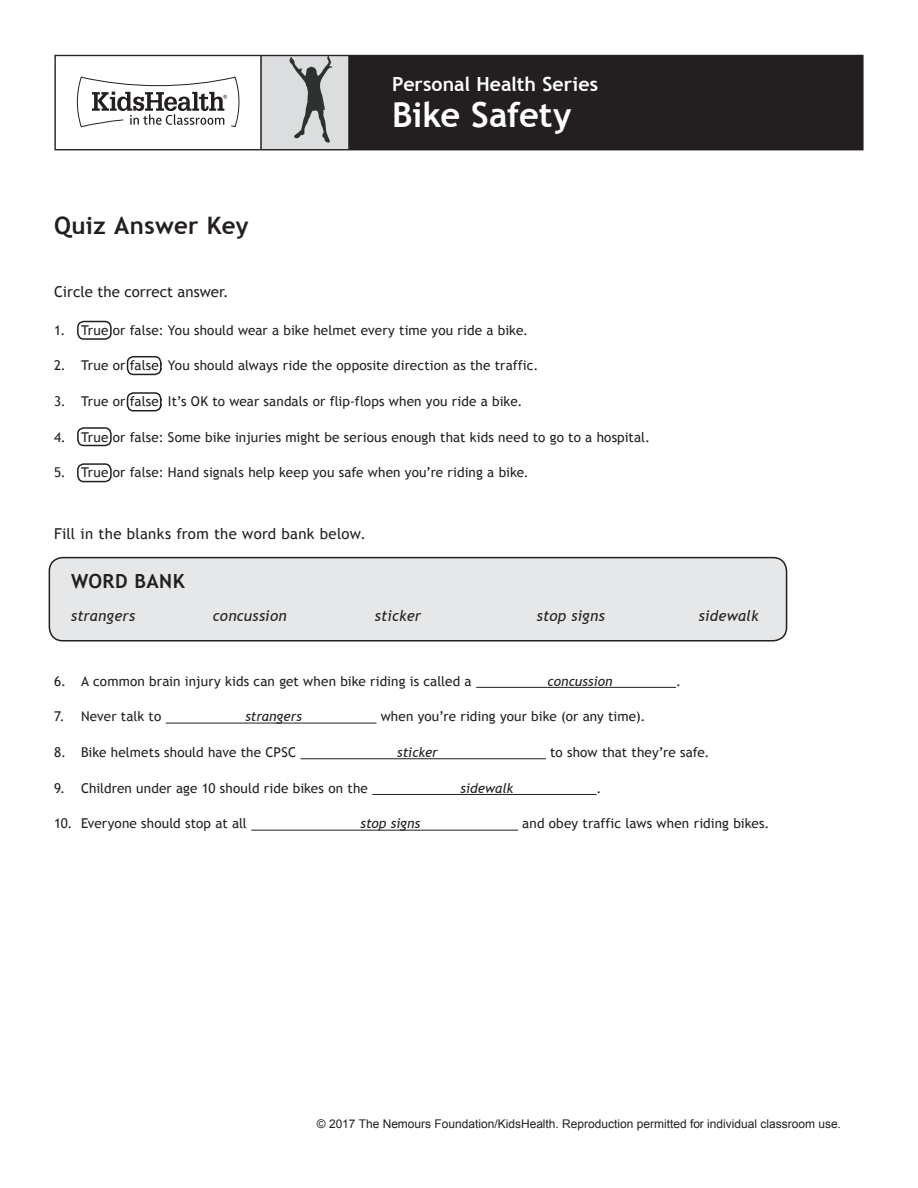
<style>
.page{position:relative;width:918px;height:1188px;background:#fff}
.page>*{position:absolute;margin:0;border:0;box-sizing:border-box;transform-origin:0 0}
.Handout_Header{font:700 34.5px "Trebuchet MS";letter-spacing:-.005em;color:#fff}
.Handout_Title{font:700 24px "Trebuchet MS";letter-spacing:.015em;color:#231f20}
.Handout_Header-2{font:700 19.5px "Trebuchet MS";color:#fff}
.Handout_Header-3{font:700 19.5px "Trebuchet MS";letter-spacing:.02em;color:#231f20}
.Handout_Title-2{font:15px "Trebuchet MS";letter-spacing:.01em;color:#231f20}
.Handout_Title-3{font:italic 15px "Trebuchet MS";letter-spacing:.01em;color:#231f20}
.Basic_Numbered_List{font:13.5px "Trebuchet MS";letter-spacing:.01em;color:#231f20}
.Basic_Numbered_List-2{font:italic 13.5px "Trebuchet MS";color:#231f20}
.t1{font:12px "Arial";color:#231f20}
</style>
<div class="page">
<div style="left:261px;top:55px;width:88px;height:95px;background:#dcdddf"></div>
<div style="left:349px;top:55px;width:513px;height:95px;background:#231f20"></div>
<svg style="left:76px;top:76px;width:164px;height:52px"></svg>
<hr style="left:348px;top:55px;width:2px;height:95px;background:#231f20">
<hr style="left:260px;top:55px;width:2px;height:95px;background:#231f20">
<div style="left:54px;top:55px;width:810px;height:95px;border:1px solid #231f20"></div>
<svg style="left:289px;top:56px;width:44px;height:87px"></svg>
<div style="left:77px;top:321px;width:35px;height:19px;border:2px solid #231f20;border-radius:6px"></div>
<div style="left:77px;top:427px;width:35px;height:19px;border:2px solid #231f20;border-radius:6px"></div>
<div style="left:127px;top:392px;width:35px;height:19px;border:2px solid #231f20;border-radius:6px"></div>
<div style="left:127px;top:356px;width:35px;height:19px;border:2px solid #231f20;border-radius:6px"></div>
<div style="left:77px;top:463px;width:35px;height:19px;border:2px solid #231f20;border-radius:6px"></div>
<hr style="left:476px;top:687px;width:200px;height:1px;background:#231f20">
<hr style="left:166px;top:723px;width:210px;height:1px;background:#231f20">
<hr style="left:301px;top:758px;width:245px;height:1px;background:#231f20">
<hr style="left:372px;top:794px;width:225px;height:1px;background:#231f20">
<hr style="left:251px;top:830px;width:267px;height:1px;background:#231f20">
<div style="left:49px;top:558px;width:738px;height:83px;background:#e6e7e9;border-radius:14px"></div>
<div style="left:49px;top:557px;width:738px;height:85px;border:2px solid #231f20;border-radius:14px"></div>
<p class="Handout_Title" style="left:54px;top:210px;width:196px">Quiz Answer Key</p>
<p class="Handout_Header-2" style="left:392px;top:71px;width:207px">Personal Health Series</p>
<p class="Handout_Header" style="left:392px;top:93px;width:181px">Bike Safety</p>
<p class="Handout_Title-2" style="left:54px;top:283px;width:176px">Circle the correct answer.</p>
<p class="Basic_Numbered_List" style="left:54px;top:322px;width:475px">1. True or false: You should wear a bike helmet every time you ride a bike.</p>
<p class="Basic_Numbered_List" style="left:54px;top:358px;width:486px">2. True or false: You should always ride the opposite direction as the traffic.</p>
<p class="Basic_Numbered_List" style="left:54px;top:393px;width:470px">3. True or false: It’s OK to wear sandals or flip-flops when you ride a bike.</p>
<p class="Basic_Numbered_List" style="left:54px;top:429px;width:598px">4. True or false: Some bike injuries might be serious enough that kids need to go to a hospital.</p>
<p class="Basic_Numbered_List" style="left:54px;top:465px;width:476px">5. True or false: Hand signals help keep you safe when you’re riding a bike.</p>
<p class="Handout_Title-2" style="left:54px;top:525px;width:313px">Fill in the blanks from the word bank below.</p>
<p class="Handout_Header-3" style="left:71px;top:569px;width:115px">WORD BANK</p>
<p class="Handout_Title-3" style="left:71px;top:607px;width:65px">strangers</p>
<p class="Handout_Title-3" style="left:213px;top:607px;width:75px">concussion</p>
<p class="Handout_Title-3" style="left:375px;top:607px;width:48px">sticker</p>
<p class="Handout_Title-3" style="left:537px;top:607px;width:69px">stop signs</p>
<p class="Handout_Title-3" style="left:699px;top:607px;width:61px">sidewalk</p>
<p class="Basic_Numbered_List" style="left:54px;top:673px;width:419px">6. A common brain injury kids can get when bike riding is called a</p>
<p class="Basic_Numbered_List-2" style="left:548px;top:673px;width:67px">concussion</p>
<p class="Basic_Numbered_List" style="left:676px;top:673px;width:6px">.</p>
<p class="Basic_Numbered_List" style="left:54px;top:709px;width:109px">7. Never talk to</p>
<p class="Basic_Numbered_List-2" style="left:245px;top:709px;width:58px">strangers</p>
<p class="Basic_Numbered_List" style="left:381px;top:709px;width:266px">when you’re riding your bike (or any time).</p>
<p class="Basic_Numbered_List" style="left:54px;top:744px;width:244px">8. Bike helmets should have the CPSC</p>
<p class="Basic_Numbered_List-2" style="left:397px;top:744px;width:42px">sticker</p>
<p class="Basic_Numbered_List" style="left:550px;top:744px;width:161px">to show that they’re safe.</p>
<p class="Basic_Numbered_List" style="left:54px;top:780px;width:315px">9. Children under age 10 should ride bikes on the</p>
<p class="Basic_Numbered_List-2" style="left:461px;top:780px;width:54px">sidewalk</p>
<p class="Basic_Numbered_List" style="left:597px;top:780px;width:6px">.</p>
<p class="Basic_Numbered_List" style="left:54px;top:816px;width:194px">10. Everyone should stop at all</p>
<p class="Basic_Numbered_List-2" style="left:361px;top:816px;width:61px">stop signs</p>
<p class="Basic_Numbered_List" style="left:522px;top:816px;width:249px">and obey traffic laws when riding bikes.</p>
<p class="t1" style="left:317px;top:1116px;width:526px">© 2017 The Nemours Foundation/KidsHealth. Reproduction permitted for individual classroom use.</p>
</div>
